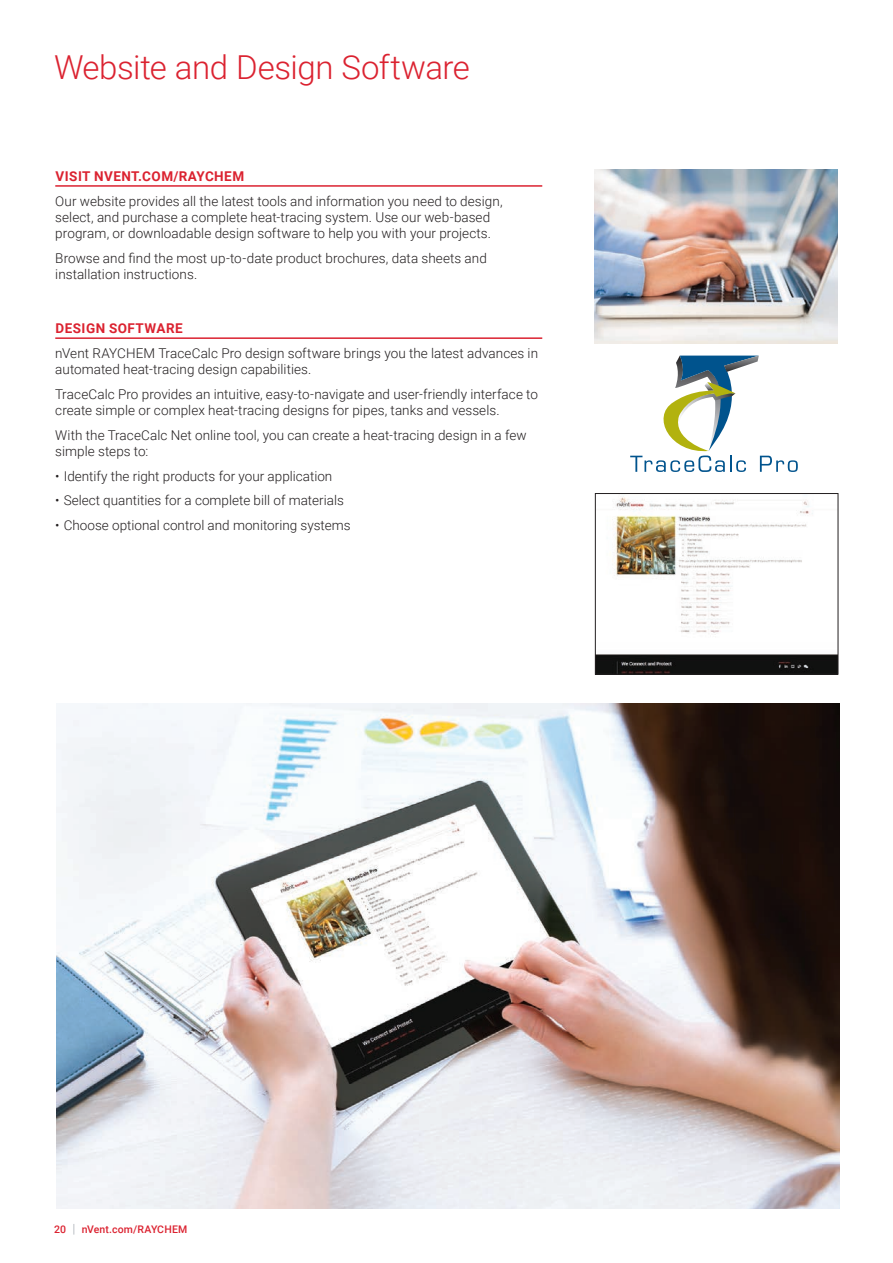
<style>
.page{position:relative;width:893px;height:1263px;background:#fff}
.page>*{position:absolute;margin:0;border:0;box-sizing:border-box;transform-origin:0 0}
.Section_header{font:300 33px "Roboto";letter-spacing:-.015em;color:#db2230}
.Main_body_text{font:300 13.5px/16.2px "Roboto";letter-spacing:.005em;color:#231f20}
.sub_heading__level_1{font:700 13.5px "Roboto";letter-spacing:.035em;color:#db2230}
.t1{font:500 10.5px "Roboto";letter-spacing:.015em;color:#db2230}
.s1{font-weight:300;font-size:12.6px;color:#8f959e}
</style>
<div class="page">
<img style="left:597px;top:496px;width:239px;height:176px">
<div style="left:595px;top:493px;width:243px;height:181px;border:1px solid #231f20"></div>
<img style="left:594px;top:170px;width:243px;height:173px">
<svg style="left:630px;top:356px;width:168px;height:116px"></svg>
<hr style="left:55px;top:185px;width:487px;height:2px;background:#db2230">
<hr style="left:55px;top:337px;width:487px;height:2px;background:#db2230">
<img style="left:56px;top:704px;width:783px;height:505px">
<p class="Section_header" style="left:54px;top:44px;width:417px">Website and Design Software</p>
<p class="sub_heading__level_1" style="left:56px;top:167px;width:190px">VISIT NVENT.COM/RAYCHEM</p>
<p class="Main_body_text" style="left:55px;top:192px;width:449px">Our website provides all the latest tools and information you need to design, select, and purchase a complete heat-tracing system. Use our web-based program, or downloadable design software to help you with your projects.</p>
<p class="Main_body_text" style="left:55px;top:249px;width:433px">Browse and find the most up-to-date product brochures, data sheets and installation instructions.</p>
<p class="sub_heading__level_1" style="left:56px;top:319px;width:129px">DESIGN SOFTWARE</p>
<p class="Main_body_text" style="left:55px;top:344px;width:484px">nVent RAYCHEM TraceCalc Pro design software brings you the latest advances in automated heat-tracing design capabilities.</p>
<p class="Main_body_text" style="left:55px;top:385px;width:484px">TraceCalc Pro provides an intuitive, easy-to-navigate and user-friendly interface to create simple or complex heat-tracing designs for pipes, tanks and vessels.</p>
<p class="Main_body_text" style="left:55px;top:426px;width:473px">With the TraceCalc Net online tool, you can create a heat-tracing design in a few simple steps to:</p>
<p class="Main_body_text" style="left:55px;top:467px;width:279px">• Identify the right products for your application</p>
<p class="Main_body_text" style="left:55px;top:492px;width:290px">• Select quantities for a complete bill of materials</p>
<p class="Main_body_text" style="left:55px;top:517px;width:297px">• Choose optional control and monitoring systems</p>
<p class="t1" style="left:54px;top:1222px;width:135px">20 <span class="s1">|</span> nVent.com/RAYCHEM</p>
</div>
